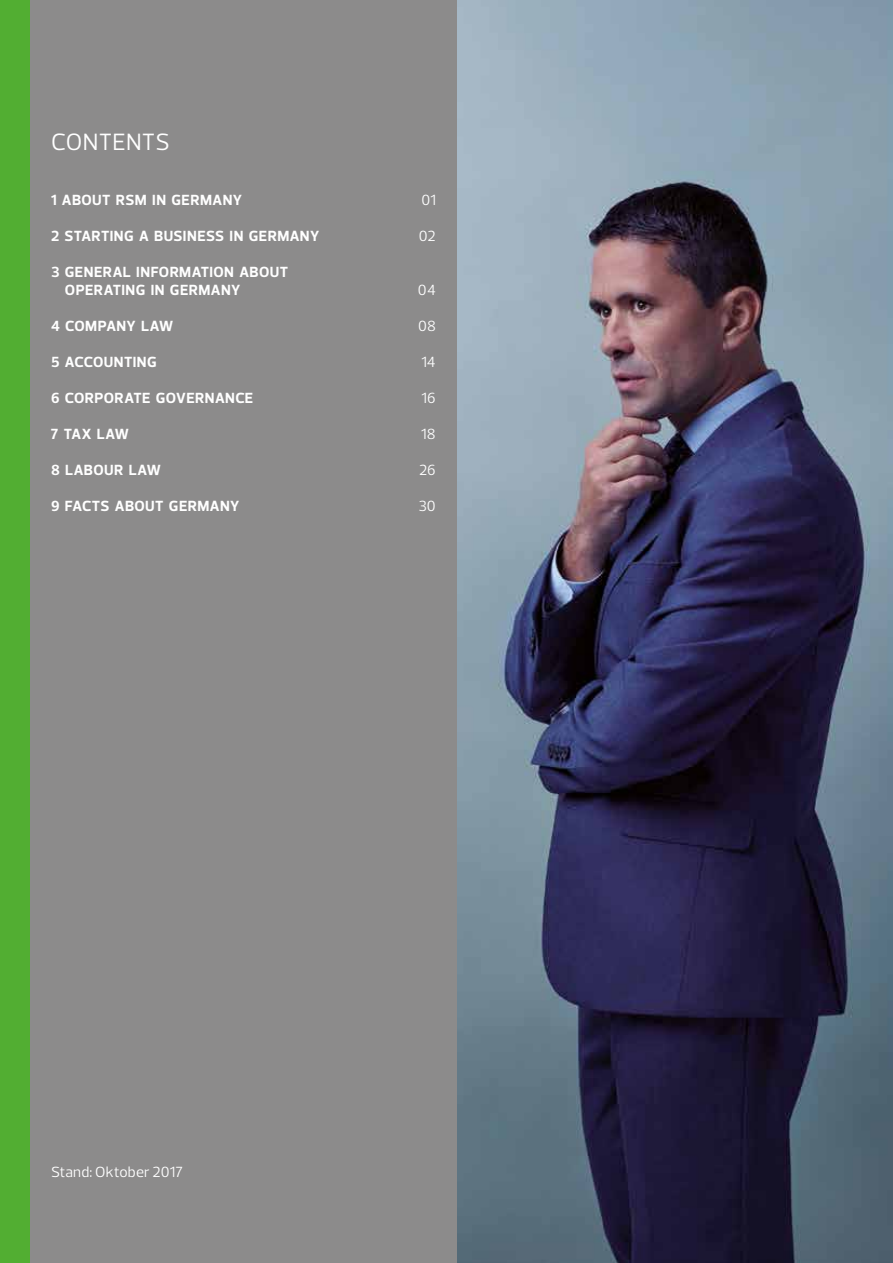
<style>
.page{position:relative;width:893px;height:1263px;background:#fff}
.page>*{position:absolute;margin:0;border:0;box-sizing:border-box;transform-origin:0 0}
.t1{font:24px "Prelo";letter-spacing:.01em;color:#fff}
.t2{font:700 15px/18px "Prelo";letter-spacing:.025em;color:#fff}
.t3{font:15px "Prelo";letter-spacing:.01em;color:#fff}
</style>
<div class="page">
<div style="left:0;top:0;width:457px;height:1263px;background:#8c8b8b"></div>
<img style="left:457px;top:0;width:436px;height:1263px">
<div style="left:0;top:0;width:30px;height:1263px;background:#52ae32"></div>
<h1 class="t1" style="left:51px;top:127px;width:120px">CONTENTS</h1>
<p class="t2" style="left:51px;top:191px;width:193px">1 ABOUT RSM IN GERMANY</p>
<p class="t3" style="left:421px;top:191px;width:16px">01</p>
<p class="t2" style="left:51px;top:227px;width:270px">2 STARTING A BUSINESS IN GERMANY</p>
<p class="t3" style="left:419px;top:227px;width:18px">02</p>
<p class="t2" style="left:65px;top:263px;width:225px;text-indent:-14px">3 GENERAL INFORMATION ABOUT<br>OPERATING IN GERMANY</p>
<p class="t3" style="left:418px;top:281px;width:19px">04</p>
<p class="t2" style="left:51px;top:317px;width:124px">4 COMPANY LAW</p>
<p class="t3" style="left:418px;top:317px;width:19px">08</p>
<p class="t2" style="left:51px;top:353px;width:107px">5 ACCOUNTING</p>
<p class="t3" style="left:421px;top:353px;width:16px">14</p>
<p class="t2" style="left:51px;top:389px;width:204px">6 CORPORATE GOVERNANCE</p>
<p class="t3" style="left:422px;top:389px;width:16px">16</p>
<p class="t2" style="left:51px;top:425px;width:79px">7 TAX LAW</p>
<p class="t3" style="left:421px;top:425px;width:16px">18</p>
<p class="t2" style="left:51px;top:461px;width:111px">8 LABOUR LAW</p>
<p class="t3" style="left:419px;top:461px;width:18px">26</p>
<p class="t2" style="left:51px;top:497px;width:190px">9 FACTS ABOUT GERMANY</p>
<p class="t3" style="left:418px;top:497px;width:19px">30</p>
<p class="t3" style="left:51px;top:1162px;width:133px">Stand: Oktober 2017</p>
</div>
